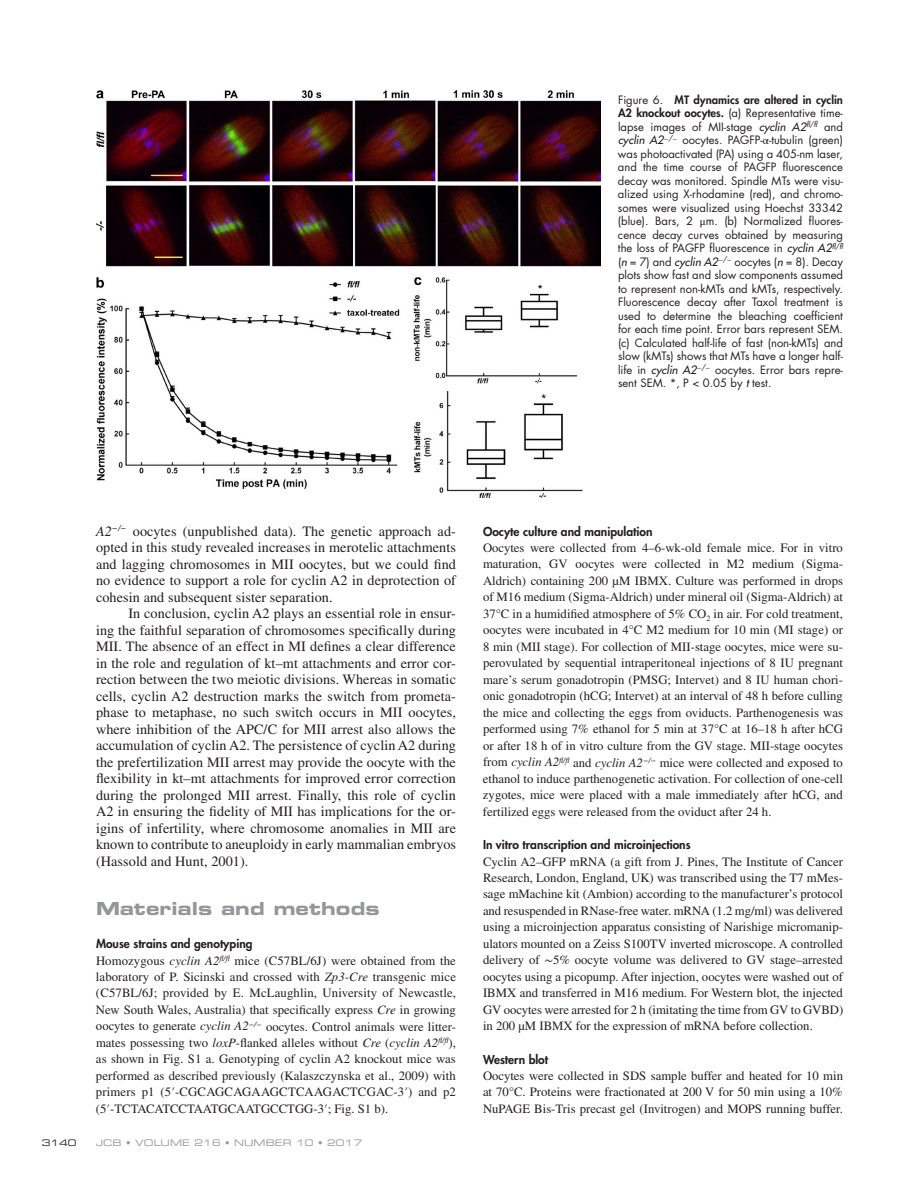
<style>
.page{position:relative;width:918px;height:1188px;background:#fff}
.page>*{position:absolute;margin:0;border:0;box-sizing:border-box;transform-origin:0 0}
.t1{font:18px "Eurostile LT Std Bold Ex 2";letter-spacing:.005em;color:#949698}
.t2{font:14.25px/16.5px "Times LT Std";letter-spacing:.005em;color:#231f20;text-align:justify}
.t3{font:12.75px/16.5px "Times LT Std";color:#231f20;text-align:justify}
.t4{font:800 12px "Futura Std";color:#231f20}
.t5{font:11.25px/13.5px "Futura Std";color:#231f20;text-align:justify}
.t6{font:9px "Eurostile LT Std Ex 2";letter-spacing:.01em;color:#949698}
.t7{font:9px "Eurostile LT Std Ex 2";color:#231f20}
.s1{font-weight:800}
.s2{font-weight:500;font-style:italic}
.s3{font-family:"STIX General"}
.s4{font-style:italic}
</style>
<div class="page">
<img style="left:96px;top:90px;width:504px;height:407px">
<p class="t5" style="left:618px;top:93px;width:227px">Figure 6. <span class="s1">MT dynamics are altered in cyclin A2 knockout oocytes.</span> (a) Representative time&shy;lapse images of MII-stage <span class="s2">cyclin A2</span><sup>fl/fl</sup> and <span class="s2">cyclin A2</span><sup>−</sup><sup>/</sup><sup>−</sup> oocytes. PAGFP-<span class="s3">α</span>-tubulin (green) was photoactivated (PA) using a 405-nm laser, and the time course of PAGFP fluorescence decay was monitored. Spindle MTs were visu&shy;alized using X-rhodamine (red), and chromo&shy;somes were visualized using Hoechst 33342 (blue). Bars, 2 <span class="s3">μ</span>m. (b) Normalized fluores&shy;cence decay curves obtained by measuring the loss of PAGFP fluorescence in <span class="s2">cyclin A2</span><sup>fl/fl </sup>(<span class="s2">n</span> = 7) and <span class="s2">cyclin A2</span><sup>−</sup><sup>/</sup><sup>−</sup> oocytes (<span class="s2">n</span> = 8). Decay plots show fast and slow components assumed to represent non-kMTs and kMTs, respectively.<br>Fluorescence decay after Taxol treatment is used to determine the bleaching coefficient for each time point. Error bars represent SEM. (c) Calculated half-life of fast (non-kMTs) and slow (kMTs) shows that MTs have a longer half&shy;life in <span class="s2">cyclin A2</span><sup>−</sup><sup>/</sup><sup>−</sup> oocytes. Error bars repre&shy;sent SEM. *, P &lt; 0.05 by <span class="s2">t</span> test.</p>
<p class="t2" style="left:96px;top:522px;width:362px"><span class="s4">A2</span><sup>−</sup><sup>/</sup><sup>−</sup> oocytes (unpublished data). The genetic approach ad&shy;opted in this study revealed increases in merotelic attachments and lagging chromosomes in MII oocytes, but we could find no evidence to support a role for cyclin A2 in deprotection of cohesin and subsequent sister separation.</p>
<p class="t2" style="left:96px;top:605px;width:362px;text-indent:32px">In conclusion, cyclin A2 plays an essential role in ensur&shy;ing the faithful separation of chromosomes specifically during MII. The absence of an effect in MI defines a clear difference in the role and regulation of kt–mt attachments and error cor&shy;rection between the two meiotic divisions. Whereas in somatic cells, cyclin A2 destruction marks the switch from prometa&shy;phase to metaphase, no such switch occurs in MII oocytes, where inhibition of the APC/C for MII arrest also allows the accumulation of cyclin A2. The persistence of cyclin A2 during the prefertilization MII arrest may provide the oocyte with the flexibility in kt–mt attachments for improved error correction during the prolonged MII arrest. Finally, this role of cyclin A2 in ensuring the fidelity of MII has implications for the or&shy;igins of infertility, where chromosome anomalies in MII are known to contribute to aneuploidy in early mammalian embryos (Hassold and Hunt, 2001).</p>
<h1 class="t1" style="left:96px;top:896px;width:285px">Materials and methods</h1>
<p class="t4" style="left:96px;top:936px;width:158px">Mouse strains and genotyping</p>
<p class="t3" style="left:96px;top:952px;width:362px">Homozygous <span class="s4">cyclin A2</span><sup>fl/fl</sup> mice (C57BL/6J) were obtained from the laboratory of P. Sicinski and crossed with <span class="s4">Zp3-Cre</span> transgenic mice (C57BL/6J; provided by E. McLaughlin, University of Newcastle, New South Wales, Australia) that specifically express <span class="s4">Cre</span> in growing oocytes to generate <span class="s4">cyclin A2</span><sup>−</sup><sup>/</sup><sup>−</sup> oocytes. Control animals were litter&shy;mates possessing two <span class="s4">loxP</span>-flanked alleles without <span class="s4">Cre</span> (<span class="s4">cyclin A2</span><sup>fl/fl</sup>), as shown in Fig. S1 a. Genotyping of cyclin A2 knockout mice was performed as described previously (Kalaszczynska et al., 2009) with primers p1 (5<span class="s3">′</span>-CGCAGCAGAAGCTCAAGACTCGAC-3<span class="s3">′</span>) and p2 (5<span class="s3">′</span>-TCTACATCCTAATGCAATGCCTGG-3<span class="s3">′</span>; Fig. S1 b).</p>
<p class="t7" style="left:42px;top:1136px;width:36px">3140</p>
<p class="t6" style="left:96px;top:1136px;width:268px">JCB • VOLUME 216 • NUMBER 10 • 2017</p>
<p class="t4" style="left:483px;top:523px;width:171px">Oocyte culture and manipulation</p>
<p class="t3" style="left:483px;top:539px;width:362px">Oocytes were collected from 4–6-wk-old female mice. For in vitro maturation, GV oocytes were collected in M2 medium (Sigma-Aldrich) containing 200 µM IBMX. Culture was performed in drops of M16 medium (Sigma-Aldrich) under mineral oil (Sigma-Aldrich) at 37°C in a humidified atmosphere of 5% CO<sub>2</sub> in air. For cold treatment, oocytes were incubated in 4°C M2 medium for 10 min (MI stage) or 8 min (MII stage). For collection of MII-stage oocytes, mice were su&shy;perovulated by sequential intraperitoneal injections of 8 IU pregnant mare’s serum gonadotropin (PMSG; Intervet) and 8 IU human chori&shy;onic gonadotropin (hCG; Intervet) at an interval of 48 h before culling the mice and collecting the eggs from oviducts. Parthenogenesis was performed using 7% ethanol for 5 min at 37°C at 16–18 h after hCG or after 18 h of in vitro culture from the GV stage. MII-stage oocytes from <span class="s4">cyclin A2</span><sup>fl/fl</sup> and <span class="s4">cyclin A2</span><sup>−</sup><sup>/</sup><sup>−</sup> mice were collected and exposed to ethanol to induce parthenogenetic activation. For collection of one-cell zygotes, mice were placed with a male immediately after hCG, and fertilized eggs were released from the oviduct after 24 h.</p>
<p class="t4" style="left:483px;top:837px;width:209px">In vitro transcription and microinjections</p>
<p class="t3" style="left:483px;top:853px;width:362px">Cyclin A2–GFP mRNA (a gift from J. Pines, The Institute of Cancer Research, London, England, UK) was transcribed using the T7 mMes&shy;sage mMachine kit (Ambion) according to the manufacturer’s protocol and resuspended in RNase-free water. mRNA (1.2 mg/ml) was delivered using a microinjection apparatus consisting of Narishige micromanip&shy;ulators mounted on a Zeiss S100TV inverted microscope. A controlled delivery of <span class="s3">∼</span>5% oocyte volume was delivered to GV stage–arrested oocytes using a picopump. After injection, oocytes were washed out of IBMX and transferred in M16 medium. For Western blot, the injected GV oocytes were arrested for 2 h (imitating the time from GV to GVBD) in 200 µM IBMX for the expression of mRNA before collection.</p>
<p class="t4" style="left:483px;top:1051px;width:67px">Western blot</p>
<p class="t3" style="left:483px;top:1067px;width:362px">Oocytes were collected in SDS sample buffer and heated for 10 min at 70°C. Proteins were fractionated at 200 V for 50 min using a 10% NuPAGE Bis-Tris precast gel (Invitrogen) and MOPS running buffer.</p>
</div>
